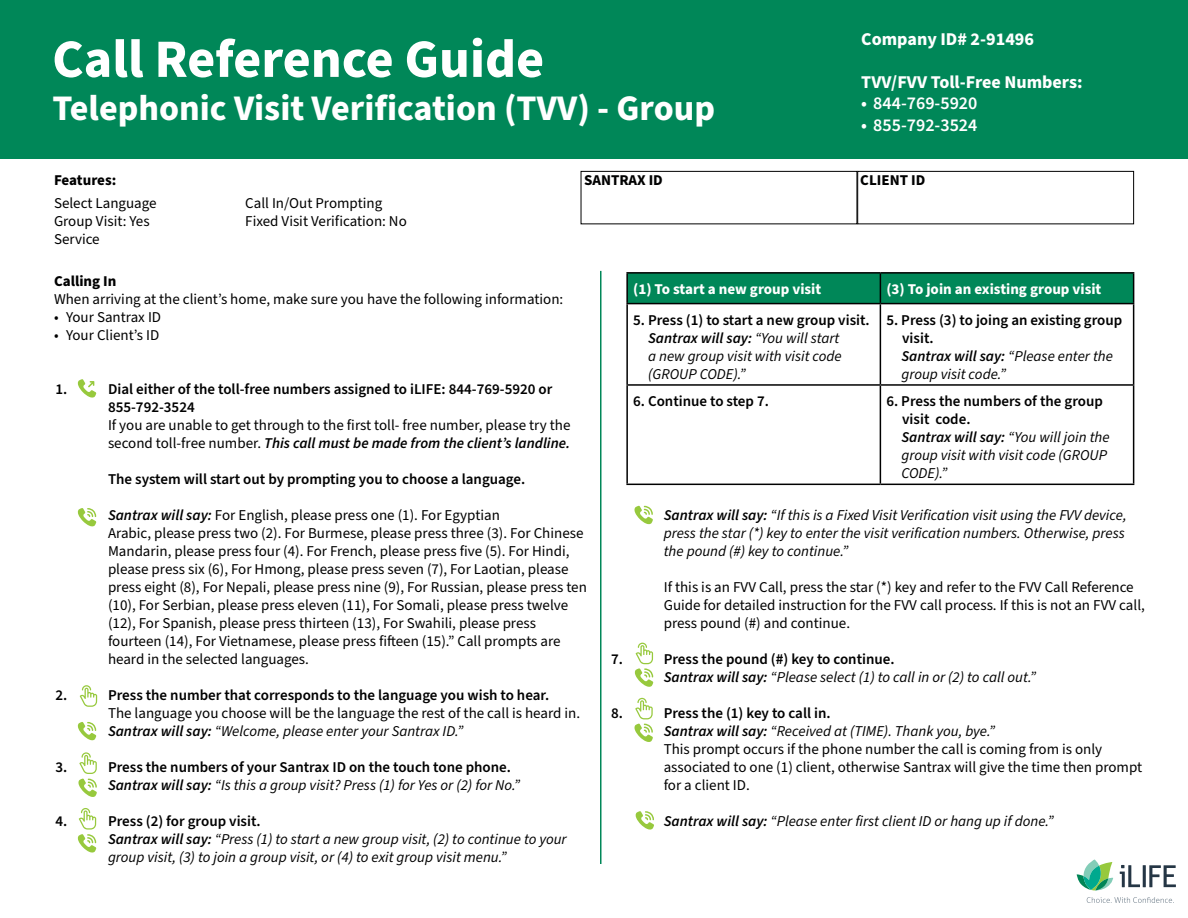
<style>
.page{position:relative;width:1188px;height:918px;background:#fff}
.page>*{position:absolute;margin:0;border:0;box-sizing:border-box;transform-origin:0 0}
.t1{font:700 54px "Source Sans Pro";color:#fff}
.t2{font:700 36px "Source Sans Pro";color:#fff}
.t3{font:700 18px "Source Sans Pro";color:#fff}
.t4{font:600 18px "Source Sans Pro";color:#fff}
.t5{font:15px/18px "Source Sans Pro";color:#000}
.t6{font:italic 15px/18px "Source Sans Pro";color:#000}
.t7{font:600 15px/18px "Source Sans Pro";color:#000}
.t8{font:600 15px/18px "Source Sans Pro";color:#000101}
.t9{font:700 15px "Source Sans Pro";color:#fff}
.t10{font:700 15px "Source Sans Pro";color:#000}
.t11{font:700 15px "Source Sans Pro";color:#000101}
.s1{font-weight:600;font-style:normal}
.s2{font-weight:600}
.s3{font-style:italic;color:#000}
.s4{font-weight:400;font-style:italic;color:#000}
.s5{font-weight:600;font-style:normal;color:#000101}
.s6{font-weight:600;font-style:italic}
.s7{font-style:italic}
.s8{font-weight:400;font-style:italic}
</style>
<div class="page">
<div style="left:0;top:0;width:1188px;height:158px;background:#008758"></div>
<svg style="left:1120px;top:865px;width:56px;height:22px"></svg>
<svg style="left:1077px;top:860px;width:36px;height:31px"></svg>
<svg style="left:1087px;top:897px;width:87px;height:6px"></svg>
<svg style="left:78px;top:379px;width:18px;height:19px"></svg>
<svg style="left:78px;top:508px;width:18px;height:18px"></svg>
<svg style="left:78px;top:722px;width:18px;height:18px"></svg>
<svg style="left:80px;top:685px;width:17px;height:22px"></svg>
<svg style="left:78px;top:752px;width:19px;height:45px"></svg>
<svg style="left:78px;top:808px;width:18px;height:45px"></svg>
<svg style="left:635px;top:643px;width:18px;height:44px"></svg>
<svg style="left:634px;top:698px;width:19px;height:44px"></svg>
<hr style="left:626px;top:272px;width:254px;height:2px;background:#000">
<hr style="left:626px;top:274px;width:2px;height:29px;background:#000">
<hr style="left:880px;top:272px;width:254px;height:2px;background:#000">
<svg style="left:627px;top:273px;width:507px;height:30px;background:#008255"></svg>
<hr style="left:626px;top:303px;width:254px;height:1px;background:#000">
<hr style="left:626px;top:304px;width:2px;height:80px;background:#000">
<hr style="left:880px;top:303px;width:254px;height:1px;background:#000">
<hr style="left:880px;top:304px;width:1px;height:80px;background:#000">
<hr style="left:1133px;top:304px;width:1px;height:80px;background:#000">
<hr style="left:626px;top:384px;width:254px;height:2px;background:#000">
<hr style="left:626px;top:386px;width:2px;height:98px;background:#000">
<hr style="left:880px;top:384px;width:254px;height:2px;background:#000">
<hr style="left:880px;top:386px;width:1px;height:98px;background:#000">
<hr style="left:1133px;top:386px;width:1px;height:98px;background:#000">
<hr style="left:626px;top:484px;width:254px;height:1px;background:#000">
<hr style="left:880px;top:484px;width:254px;height:1px;background:#000">
<svg style="left:634px;top:506px;width:19px;height:18px"></svg>
<hr style="left:600px;top:271px;width:2px;height:593px;background:#008758">
<div style="left:857px;top:171px;width:277px;height:53px;border:1px solid #000"></div>
<div style="left:581px;top:171px;width:276px;height:53px;border:1px solid #000"></div>
<svg style="left:636px;top:811px;width:18px;height:19px"></svg>
<h1 class="t1" style="left:52px;top:22px;width:493px">Call Reference Guide</h1>
<h2 class="t2" style="left:52px;top:84px;width:664px">Telephonic Visit Verification (TVV) - Group</h2>
<p class="t3" style="left:861px;top:26px;width:174px">Company ID# 2-91496</p>
<p class="t3" style="left:861px;top:70px;width:223px">TVV/FVV Toll-Free Numbers:</p>
<p class="t4" style="left:861px;top:91px;width:118px">• 844-769-5920</p>
<p class="t4" style="left:861px;top:113px;width:118px">• 855-792-3524</p>
<p class="t11" style="left:584px;top:170px;width:80px">SANTRAX ID</p>
<p class="t11" style="left:860px;top:170px;width:66px">CLIENT ID</p>
<p class="t10" style="left:54px;top:170px;width:64px">Features:</p>
<p class="t5" style="left:54px;top:195px;width:104px">Select Language<br>Group Visit: Yes<br>Service</p>
<p class="t5" style="left:245px;top:195px;width:163px">Call In/Out Prompting<br>Fixed Visit Verification: No</p>
<p class="t10" style="left:54px;top:271px;width:64px">Calling In</p>
<p class="t5" style="left:54px;top:291px;width:511px">When arriving at the client’s home, make sure you have the following information:</p>
<p class="t5" style="left:54px;top:309px;width:109px">• Your Santrax ID</p>
<p class="t5" style="left:54px;top:327px;width:107px">• Your Client’s ID</p>
<p class="t9" style="left:633px;top:279px;width:190px">(1) To start a new group visit</p>
<p class="t9" style="left:886px;top:279px;width:217px">(3) To join an existing group visit</p>
<p class="t6" style="left:648px;top:311px;width:223px;text-indent:-15px"><span class="s1">5. Press (1) to start a new group visit.<br></span><span class="s2">Santrax will say:</span> “You will start<br>a new group visit with visit code (GROUP CODE).”</p>
<p class="t8" style="left:901px;top:311px;width:222px;text-indent:-15px">5. Press (3) to joing an existing group visit.<br><span class="s3">Santrax will say:</span> <span class="s4">“Please enter the group visit code.”</span></p>
<p class="t8" style="left:633px;top:393px;width:137px">6. Continue to step 7.</p>
<p class="t6" style="left:901px;top:393px;width:210px;text-indent:-15px"><span class="s5">6. Press the numbers of the group visit code.<br></span><span class="s2">Santrax will say:</span> “You will join the group visit with visit code (GROUP<br>CODE).”</p>
<p class="t7" style="left:56px;top:381px;width:13px">1.</p>
<p class="t7" style="left:108px;top:381px;width:446px">Dial either of the toll-free numbers assigned to iLIFE: 844-769-5920 or<br>855-792-3524</p>
<p class="t5" style="left:108px;top:417px;width:464px">If you are unable to get through to the first toll- free number, please try the second toll-free number. <span class="s6">This call must be made from the client’s landline.</span></p>
<p class="t7" style="left:108px;top:471px;width:419px">The system will start out by prompting you to choose a language.</p>
<p class="t5" style="left:108px;top:507px;width:480px"><span class="s6">Santrax will say:</span> For English, please press one (1). For Egyptian<br>Arabic, please press two (2). For Burmese, please press three (3). For Chinese Mandarin, please press four (4). For French, please press five (5). For Hindi, please press six (6), For Hmong, please press seven (7), For Laotian, please press eight (8), For Nepali, please press nine (9), For Russian, please press ten (10), For Serbian, please press eleven (11), For Somali, please press twelve (12), For Spanish, please press thirteen (13), For Swahili, please press fourteen (14), For Vietnamese, please press fifteen (15).” Call prompts are heard in the selected languages.</p>
<p class="t7" style="left:56px;top:687px;width:13px">2.</p>
<p class="t7" style="left:108px;top:687px;width:443px">Press the number that corresponds to the language you wish to hear.</p>
<p class="t5" style="left:108px;top:705px;width:474px">The language you choose will be the language the rest of the call is heard in.<br><span class="s6">Santrax will say:</span> <span class="s7">“Welcome, please enter your Santrax ID.”</span></p>
<p class="t7" style="left:56px;top:759px;width:13px">3.</p>
<p class="t7" style="left:108px;top:759px;width:414px">Press the numbers of your Santrax ID on the touch tone phone.<br><span class="s7">Santrax will say:</span> <span class="s8">“Is this a group visit? Press (1) for Yes or (2) for No.”</span></p>
<p class="t7" style="left:56px;top:813px;width:13px">4.</p>
<p class="t6" style="left:108px;top:813px;width:460px"><span class="s1">Press (2) for group visit.<br></span><span class="s2">Santrax will say:</span> “Press (1) to start a new group visit, (2) to continue to your group visit, (3) to join a group visit, or (4) to exit group visit menu.”</p>
<p class="t6" style="left:664px;top:507px;width:464px"><span class="s2">Santrax will say:</span> “If this is a Fixed Visit Verification visit using the FVV device, press the star (*) key to enter the visit verification numbers. Otherwise, press the pound (#) key to continue.”</p>
<p class="t5" style="left:664px;top:579px;width:483px">If this is an FVV Call, press the star (*) key and refer to the FVV Call Reference<br>Guide for detailed instruction for the FVV call process. If this is not an FVV call, press pound (#) and continue.</p>
<p class="t7" style="left:611px;top:651px;width:13px">7.</p>
<p class="t6" style="left:664px;top:651px;width:374px"><span class="s1">Press the pound (#) key to continue.<br></span><span class="s2">Santrax will say:</span> “Please select (1) to call in or (2) to call out.”</p>
<p class="t7" style="left:611px;top:705px;width:13px">8.</p>
<p class="t5" style="left:664px;top:705px;width:480px"><span class="s2">Press the (1) key to call in.<br></span><span class="s6">Santrax will say:</span> <span class="s7">“Received at (TIME). Thank you, bye.”<br></span>This prompt occurs if the phone number the call is coming from is only associated to one (1) client, otherwise Santrax will give the time then prompt for a client ID.</p>
<p class="t6" style="left:664px;top:813px;width:391px"><span class="s2">Santrax will say:</span> “Please enter first client ID or hang up if done.”</p>
</div>
